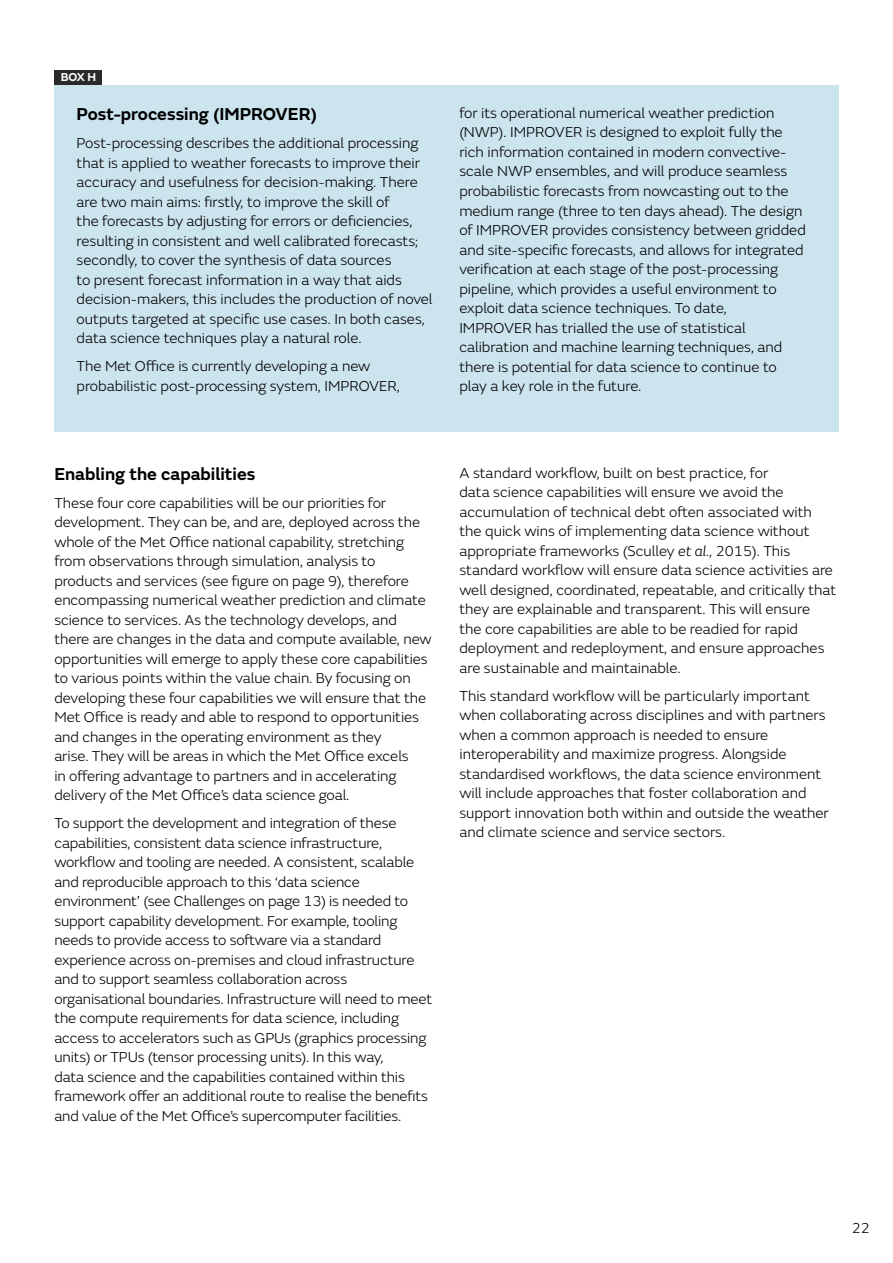
<style>
.page{position:relative;width:893px;height:1263px;background:#fff}
.page>*{position:absolute;margin:0;border:0;box-sizing:border-box;transform-origin:0 0}
.t1{font:600 18px "FS Emeric";color:#000}
.t2{font:300 15px/19.5px "FS Emeric";letter-spacing:-.005em;color:#000}
.t3{font:600 12px "FS Emeric";color:#fff}
.s1{font-style:italic}
</style>
<div class="page">
<div style="left:54px;top:85px;width:785px;height:347px;background:#cce4ee"></div>
<div style="left:54px;top:70px;width:48px;height:15px;background:#2a2a2a"></div>
<p class="t3" style="left:61px;top:68px;width:37px">BOX H</p>
<p class="t1" style="left:77px;top:100px;width:242px">Post-processing (IMPROVER)</p>
<p class="t2" style="left:77px;top:133px;width:358px">Post-processing describes the additional processing that is applied to weather forecasts to improve their accuracy and usefulness for decision-making. There are two main aims: firstly, to improve the skill of<br>the forecasts by adjusting for errors or deficiencies, resulting in consistent and well calibrated forecasts; secondly, to cover the synthesis of data sources<br>to present forecast information in a way that aids decision-makers, this includes the production of novel outputs targeted at specific use cases. In both cases, data science techniques play a natural role.</p>
<p class="t2" style="left:77px;top:356px;width:325px">The Met Office is currently developing a new probabilistic post-processing system, IMPROVER,</p>
<p class="t2" style="left:459px;top:103px;width:348px">for its operational numerical weather prediction (NWP). IMPROVER is designed to exploit fully the rich information contained in modern convective&shy;scale NWP ensembles, and will produce seamless probabilistic forecasts from nowcasting out to the medium range (three to ten days ahead). The design of IMPROVER provides consistency between gridded and site-specific forecasts, and allows for integrated verification at each stage of the post-processing pipeline, which provides a useful environment to exploit data science techniques. To date,<br>IMPROVER has trialled the use of statistical calibration and machine learning techniques, and there is potential for data science to continue to play a key role in the future.</p>
<p class="t1" style="left:54px;top:460px;width:203px">Enabling the capabilities</p>
<p class="t2" style="left:54px;top:492px;width:379px">These four core capabilities will be our priorities for development. They can be, and are, deployed across the whole of the Met Office national capability, stretching from observations through simulation, analysis to products and services (see figure on page 9), therefore encompassing numerical weather prediction and climate science to services. As the technology develops, and there are changes in the data and compute available, new opportunities will emerge to apply these core capabilities to various points within the value chain. By focusing on developing these four capabilities we will ensure that the Met Office is ready and able to respond to opportunities and changes in the operating environment as they<br>arise. They will be areas in which the Met Office excels<br>in offering advantage to partners and in accelerating delivery of the Met Office’s data science goal.</p>
<p class="t2" style="left:54px;top:813px;width:379px">To support the development and integration of these capabilities, consistent data science infrastructure, workflow and tooling are needed. A consistent, scalable and reproducible approach to this ‘data science environment’ (see Challenges on page 13) is needed to support capability development. For example, tooling needs to provide access to software via a standard experience across on-premises and cloud infrastructure and to support seamless collaboration across organisational boundaries. Infrastructure will need to meet the compute requirements for data science, including access to accelerators such as GPUs (graphics processing units) or TPUs (tensor processing units). In this way,<br>data science and the capabilities contained within this framework offer an additional route to realise the benefits and value of the Met Office’s supercomputer facilities.</p>
<p class="t2" style="left:459px;top:462px;width:378px">A standard workflow, built on best practice, for<br>data science capabilities will ensure we avoid the accumulation of technical debt often associated with the quick wins of implementing data science without appropriate frameworks (Sculley <span class="s1">et al.</span>, 2015). This standard workflow will ensure data science activities are well designed, coordinated, repeatable, and critically that they are explainable and transparent. This will ensure<br>the core capabilities are able to be readied for rapid deployment and redeployment, and ensure approaches are sustainable and maintainable.</p>
<p class="t2" style="left:459px;top:685px;width:371px">This standard workflow will be particularly important when collaborating across disciplines and with partners when a common approach is needed to ensure interoperability and maximize progress. Alongside standardised workflows, the data science environment will include approaches that foster collaboration and support innovation both within and outside the weather and climate science and service sectors.</p>
<p class="t2" style="left:852px;top:1217px;width:20px">22</p>
</div>
